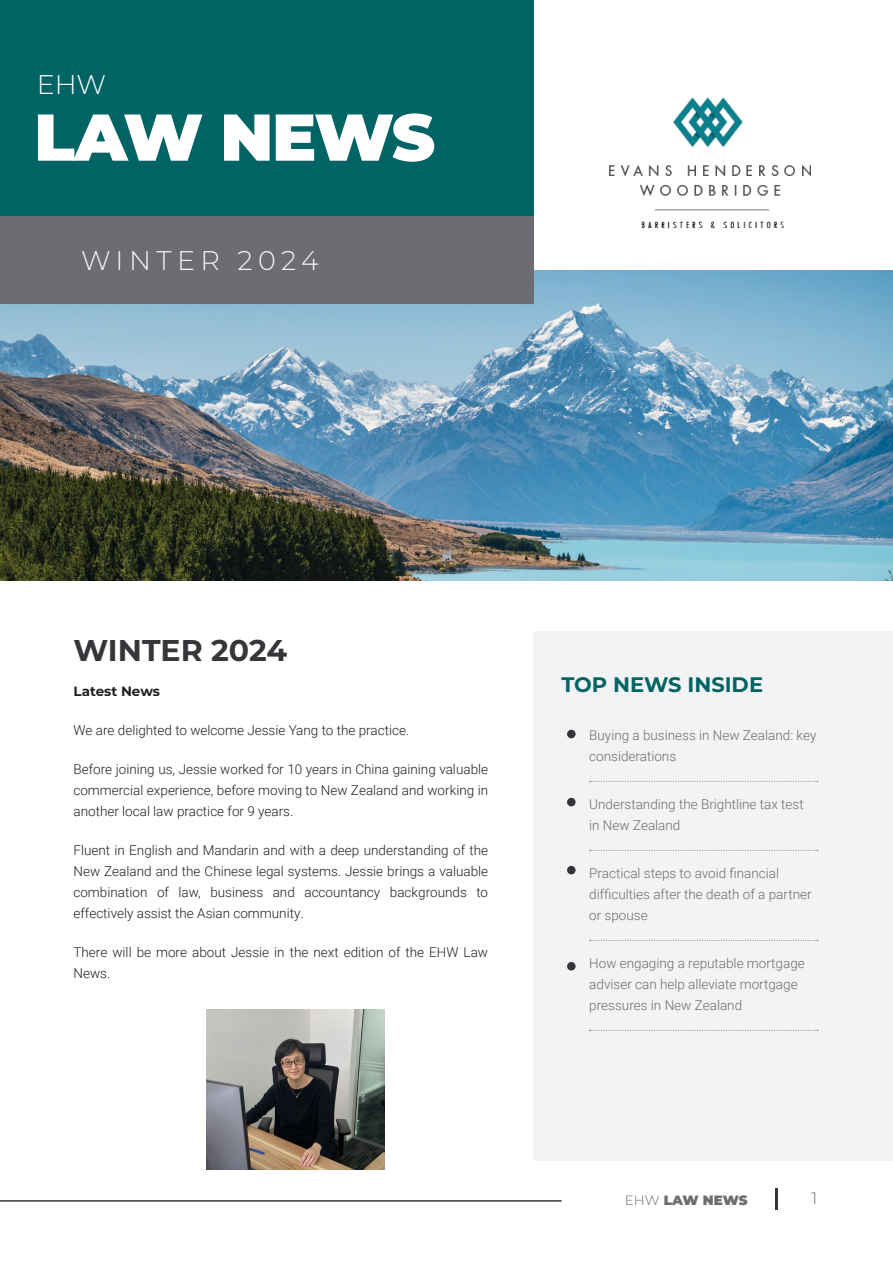
<style>
.page{position:relative;width:893px;height:1263px;background:#fff}
.page>*{position:absolute;margin:0;border:0;box-sizing:border-box;transform-origin:0 0}
.t1{font:900 66px "Montserrat";letter-spacing:-.03em;color:#fff}
.t2{font:700 30px "Montserrat";color:#363539}
.t3{font:300 27px "Montserrat";letter-spacing:.2em;color:#f2f3f4}
.t4{font:300 27px "Montserrat";color:#fff}
.Body_Text{font:700 21px "Montserrat";color:#006364}
.t5{font:300 16.5px "Montserrat";color:#6c6d70}
.Body_Text-2{font:300 13.5px/21px "Roboto";color:#231f20;text-align:justify}
.News_Inside{font:300 13.5px/21px "Roboto";color:#6c6d70}
.t6{font:900 13.5px "Montserrat";letter-spacing:-.01em;color:#6c6d70}
.Body_Text-3{font:700 13.5px "Montserrat";color:#231f20}
.s1{font-weight:300}
</style>
<div class="page">
<hr style="left:775px;top:1188px;width:3px;height:22px;background:#363539">
<hr style="left:0;top:1200px;width:562px;height:2px;background:#363539">
<div style="left:533px;top:631px;width:360px;height:530px;background:#f2f3f4"></div>
<img style="left:0;top:270px;width:893px;height:310px">
<svg style="left:590px;top:781px;width:228px;height:1px"></svg>
<svg style="left:590px;top:850px;width:228px;height:1px"></svg>
<svg style="left:590px;top:940px;width:228px;height:1px"></svg>
<svg style="left:590px;top:1030px;width:228px;height:1px"></svg>
<div style="left:567px;top:730px;width:9px;height:8px;background:#363539;border-radius:50%"></div>
<div style="left:567px;top:798px;width:9px;height:8px;background:#363539;border-radius:50%"></div>
<div style="left:567px;top:866px;width:9px;height:8px;background:#363539;border-radius:50%"></div>
<div style="left:567px;top:962px;width:9px;height:8px;background:#363539;border-radius:50%"></div>
<div style="left:0;top:0;width:533px;height:297px;background:#006364"></div>
<div style="left:0;top:216px;width:533px;height:88px;background:#6c6d70"></div>
<img style="left:609px;top:97px;width:202px;height:132px">
<img style="left:206px;top:1009px;width:179px;height:160px">
<p class="t4" style="left:37px;top:66px;width:71px">EHW</p>
<p class="t1" style="left:34px;top:88px;width:402px">LAW NEWS</p>
<p class="t3" style="left:81px;top:242px;width:239px">WINTER 2024</p>
<p class="t2" style="left:73px;top:628px;width:215px">WINTER 2024</p>
<p class="Body_Text-3" style="left:73px;top:682px;width:88px">Latest News</p>
<p class="Body_Text-2" style="left:73px;top:719px;width:337px">We are delighted to welcome Jessie Yang to the practice.</p>
<p class="Body_Text-2" style="left:73px;top:758px;width:416px">Before joining us, Jessie worked for 10 years in China gaining valuable commercial experience, before moving to New Zealand and working in another local law practice for 9 years.</p>
<p class="Body_Text-2" style="left:73px;top:839px;width:416px">Fluent in English and Mandarin and with a deep understanding of the New Zealand and the Chinese legal systems. Jessie brings a valuable combination of law, business and accountancy backgrounds to effectively assist the Asian community.</p>
<p class="Body_Text-2" style="left:73px;top:941px;width:416px">There will be more about Jessie in the next edition of the EHW Law<br>News.</p>
<p class="Body_Text" style="left:561px;top:669px;width:203px">TOP NEWS INSIDE</p>
<p class="News_Inside" style="left:589px;top:724px;width:229px">Buying a business in New Zealand: key considerations</p>
<p class="News_Inside" style="left:589px;top:793px;width:216px">Understanding the Brightline tax test in New Zealand</p>
<p class="News_Inside" style="left:589px;top:862px;width:224px">Practical steps to avoid financial difficulties after the death of a partner or spouse</p>
<p class="News_Inside" style="left:589px;top:952px;width:217px">How engaging a reputable mortgage adviser can help alleviate mortgage pressures in New Zealand</p>
<p class="t6" style="left:625px;top:1190px;width:124px"><span class="s1">EHW</span> LAW NEWS</p>
<p class="t5" style="left:811px;top:1187px;width:7px">1</p>
</div>
